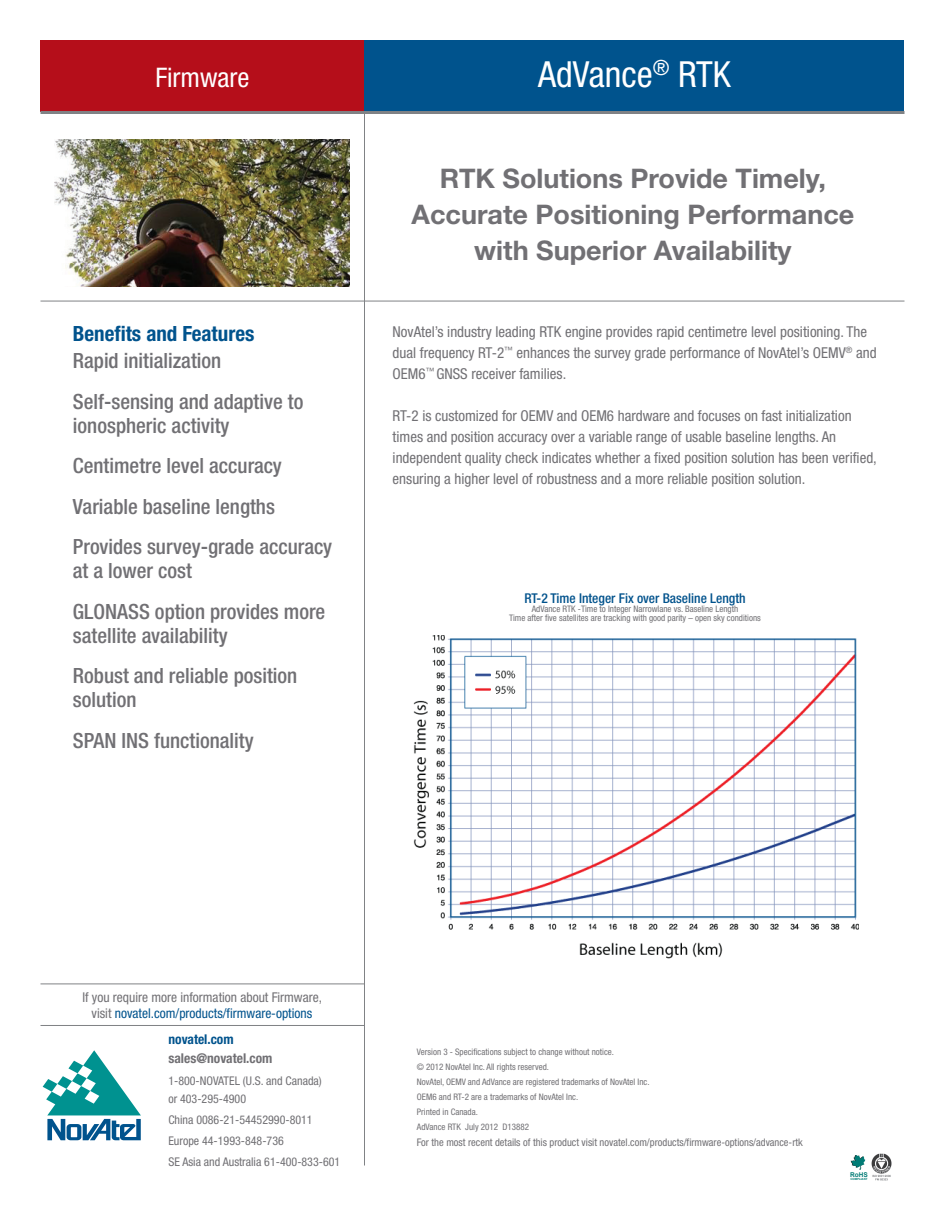
<style>
.page{position:relative;width:945px;height:1215px;background:#fff}
.page>*{position:absolute;margin:0;border:0;box-sizing:border-box;transform-origin:0 0}
.t1{font:condensed 36px "Helvetica Neue LT Std";color:#fff}
.t2{font:700 27px/36px "Helvetica Neue";color:#717074;text-align:center}
.t3{font:condensed 27px "Helvetica Neue LT Std";color:#fff}
.t4{font:500 condensed 21px/40.5px "Helvetica Neue LT Std";color:#717074}
.t5{font:700 condensed 21px "Helvetica Neue LT Std";color:#00538d}
.t6{font:condensed 15px/21px "Helvetica Neue LT Std";color:#717074}
.t7{font:condensed 13.5px/16.5px "Helvetica Neue LT Std";color:#717074;text-align:center}
.t8{font:500 condensed 13.5px "Helvetica Neue LT Std";color:#00528c}
.t9{font:700 condensed 13.5px "Helvetica Neue LT Std";color:#717074}
.t10{font:700 condensed 13.5px "Helvetica Neue LT Std";color:#00538d}
.t11{font:condensed 12px/21px "Helvetica Neue LT Std";color:#717074}
.t12{font:condensed 10.5px "Helvetica Neue LT Std";color:#717074}
.t13{font:condensed 9px/15px "Helvetica Neue LT Std";color:#717074}
.t14{font:700 6.6px "Arial";color:#007b75}
.t15{font:700 2.85px "Arial";color:#007b75}
.s1{color:#00538d}
</style>
<div class="page">
<hr style="left:40px;top:301px;width:864px;height:1px;background:#808285">
<div style="left:364px;top:40px;width:540px;height:72px;background:#00538d"></div>
<hr style="left:364px;top:112px;width:1px;height:1054px;background:#808285">
<div style="left:40px;top:40px;width:324px;height:72px;background:#b50e1a"></div>
<hr style="left:40px;top:111px;width:864px;height:3px;background:#808285">
<hr style="left:40px;top:1025px;width:324px;height:1px;background:#808285">
<hr style="left:40px;top:984px;width:324px;height:1px;background:#808285">
<img style="left:54px;top:139px;width:296px;height:147px">
<img style="left:413px;top:635px;width:445px;height:324px">
<svg style="left:43px;top:1050px;width:98px;height:90px"></svg>
<svg style="left:850px;top:1155px;width:15px;height:15px"></svg>
<img style="left:871px;top:1154px;width:21px;height:27px">
<h2 class="t3" style="left:156px;top:62px;width:95px">Firmware</h2>
<h3 class="t5" style="left:73px;top:321px;width:183px">Benefits and Features</h3>
<h3 class="t4" style="left:73px;top:340px;width:232px">Rapid initialization<br>Self-sensing and adaptive to</h3>
<h3 class="t4" style="left:73px;top:405px;width:261px">ionospheric activity<br>Centimetre level accuracy<br>Variable baseline lengths<br>Provides survey-grade accuracy</h3>
<h3 class="t4" style="left:73px;top:550px;width:254px">at a lower cost<br>GLONASS option provides more</h3>
<h3 class="t4" style="left:73px;top:615px;width:226px">satellite availability<br>Robust and reliable position</h3>
<h3 class="t4" style="left:73px;top:679px;width:182px">solution<br>SPAN INS functionality</h3>
<h1 class="t1" style="left:538px;top:54px;width:194px">Advance<sup>®</sup> RTK</h1>
<h2 class="t2" style="left:412px;top:160px;width:444px">RTK Solutions Provide Timely,<br>Accurate Positioning Performance with Superior Availability</h2>
<p class="t6" style="left:393px;top:321px;width:486px">NovAtel’s industry leading RTK engine provides rapid centimetre level positioning. The dual frequency RT-2<sup>™</sup> enhances the survey grade performance of NovAtel’s OEMV<sup>®</sup> and<br>OEM6<sup>™</sup> GNSS receiver families.</p>
<p class="t6" style="left:393px;top:405px;width:486px">RT-2 is customized for OEMV and OEM6 hardware and focuses on fast initialization times and position accuracy over a variable range of usable baseline lengths. An independent quality check indicates whether a fixed position solution has been verified, ensuring a higher level of robustness and a more reliable position solution.</p>
<p class="t8" style="left:524px;top:590px;width:223px">RT-2 Time Integer Fix over Baseline Length</p>
<p class="t13" style="left:509px;top:604px;width:253px;line-height:9px;text-align:center">AdVance RTK -Time to Integer Narrowlane vs. Baseline Length<br>Time after five satellites are tracking with good parity – open sky conditions</p>
<p class="t7" style="left:82px;top:989px;width:241px">If you require more information about Firmware, visit <span class="s1">novatel.com/products/firmware-options</span></p>
<p class="t10" style="left:168px;top:1031px;width:67px">novatel.com</p>
<p class="t9" style="left:168px;top:1051px;width:106px">sales@novatel.com</p>
<p class="t11" style="left:168px;top:1071px;width:155px;line-height:18px">1-800-NOVATEL (U.S. and Canada) or 403-295-4900</p>
<p class="t11" style="left:168px;top:1109px;width:173px">China 0086-21-54452990-8011<br>Europe 44-1993-848-736<br>SE Asia and Australia 61-400-833-601</p>
<p class="t13" style="left:417px;top:1044px;width:234px">Version 3 - Specifications subject to change without notice.<br>© 2012 NovAtel Inc. All rights reserved.<br>NovAtel, OEMV and AdVance are registered trademarks of NovAtel Inc.<br>OEM6 and RT-2 are a trademarks of NovAtel Inc.<br>Printed in Canada.<br>AdVance RTK July 2012 D13882</p>
<p class="t12" style="left:417px;top:1137px;width:387px">For the most recent details of this product visit novatel.com/products/firmware-options/advance-rtk</p>
<p class="t14" style="left:850px;top:1170px;width:19px">RoHS</p>
<p class="t15" style="left:850px;top:1178px;width:19px">COMPLIANT</p>
</div>
